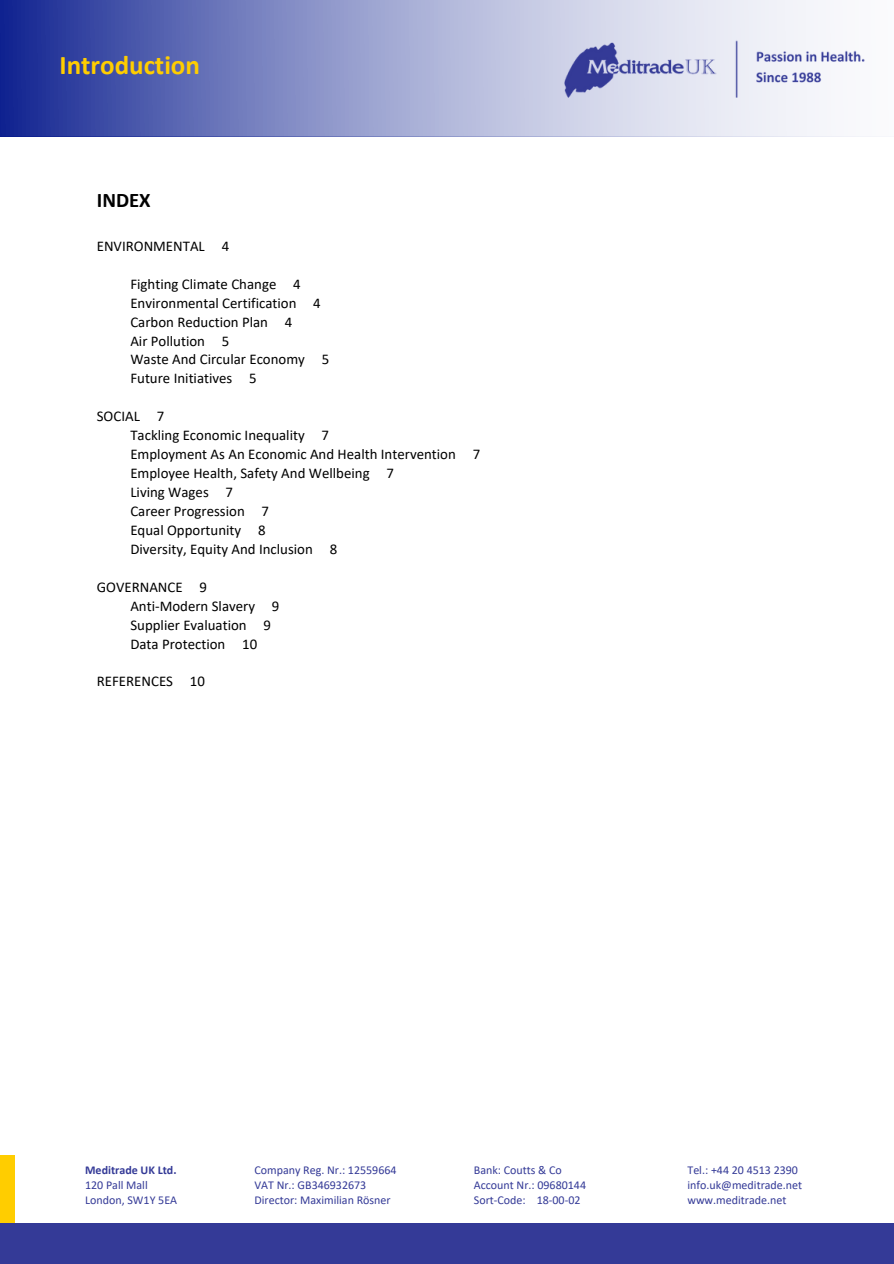
<style>
.page{position:relative;width:894px;height:1264px;background:#fff}
.page>*{position:absolute;margin:0;border:0;box-sizing:border-box;transform-origin:0 0}
.t1{font:700 27px "Calibri";color:#ffcd00}
.t2{font:700 20.7px "Calibri";color:#000}
.t3{font:14.85px/18.9px "Calibri";color:#000}
.t4{font:12px "Calibri";color:#343a97}
.t5{font:700 12px "Calibri";color:#343a97}
</style>
<div class="page">
<div style="left:0;top:1155px;width:14px;height:108px;background:#ffcd00"></div>
<div style="left:0;top:1222px;width:893px;height:41px;background:#343a97"></div>
<svg style="left:0;top:0;width:815px;height:136px;background:#868fc6"></svg>
<img style="left:561px;top:21px;width:304px;height:94px">
<p class="t1" style="left:60px;top:54px;width:142px">Introduction</p>
<p class="t2" style="left:97px;top:192px;width:55px">INDEX</p>
<p class="t3" style="left:97px;top:238px;width:134px">ENVIRONMENTAL 4</p>
<p class="t3" style="left:130px;top:275px;width:200px">Fighting Climate Change 4<br>Environmental Certification 4<br>Carbon Reduction Plan 4<br>Air Pollution 5<br>Waste And Circular Economy 5</p>
<p class="t3" style="left:130px;top:370px;width:128px">Future Initiatives 5</p>
<p class="t3" style="left:130px;top:408px;width:351px;text-indent:-34px">SOCIAL 7<br>Tackling Economic Inequality 7<br>Employment As An Economic And Health Intervention 7<br>Employee Health, Safety And Wellbeing 7</p>
<p class="t3" style="left:130px;top:484px;width:208px">Living Wages 7<br>Career Progression 7<br>Equal Opportunity 8<br>Diversity, Equity And Inclusion 8</p>
<p class="t3" style="left:130px;top:578px;width:150px;text-indent:-34px">GOVERNANCE 9<br>Anti-Modern Slavery 9<br>Supplier Evaluation</p>
<p class="t3" style="left:263px;top:616px;width:9px">9</p>
<p class="t3" style="left:130px;top:635px;width:128px">Data Protection 10</p>
<p class="t3" style="left:97px;top:673px;width:110px">REFERENCES 10</p>
<h1 class="t5" style="left:85px;top:1164px;width:93px">Meditrade UK Ltd.</h1>
<p class="t4" style="left:85px;top:1179px;width:64px">120 Pall Mall</p>
<h2 class="t4" style="left:85px;top:1194px;width:93px">London, SW1Y 5EA</h2>
<h4 class="t4" style="left:254px;top:1164px;width:144px">Company Reg. Nr.: 12559664</h4>
<h3 class="t4" style="left:254px;top:1179px;width:113px">VAT Nr.: GB346932673</h3>
<p class="t4" style="left:254px;top:1194px;width:138px">Director: Maximilian Rösner</p>
<p class="t4" style="left:473px;top:1164px;width:89px">Bank: Coutts &amp; Co</p>
<p class="t4" style="left:473px;top:1179px;width:114px">Account Nr.: 09680144</p>
<p class="t4" style="left:473px;top:1194px;width:108px">Sort-Code: 18-00-02</p>
<h3 class="t4" style="left:687px;top:1164px;width:112px">Tel.: +44 20 4513 2390</h3>
<h4 class="t4" style="left:687px;top:1179px;width:116px">info.uk@meditrade.net</h4>
<h4 class="t4" style="left:687px;top:1194px;width:100px">www.meditrade.net</h4>
</div>
